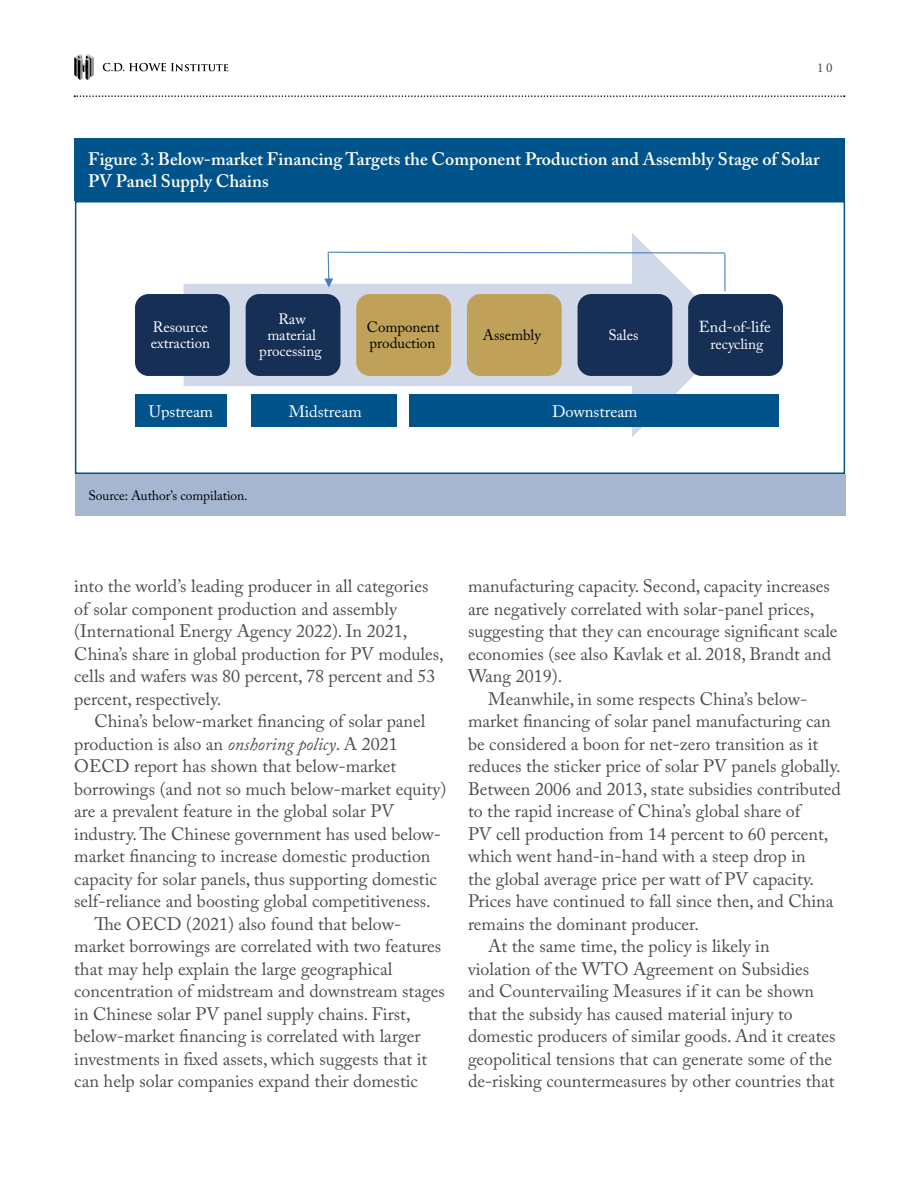
<style>
.page{position:relative;width:918px;height:1188px;background:#fff}
.page>*{position:absolute;margin:0;border:0;box-sizing:border-box;transform-origin:0 0}
.t1{font:18px/22.5px "Adobe Caslon Pro";color:#4d4d4f}
.t2{font:600 18px/22.5px "Adobe Caslon Pro";color:#fff}
.t3{font:16.5px "Adobe Caslon Pro";letter-spacing:-.005em;color:#fff}
.t4{font:15.9px "Adobe Caslon Pro";letter-spacing:-.005em;color:#fff}
.t5{font:15px/16.4px "Adobe Caslon Pro";color:#fff}
.t6{font:15px/16.2px "Adobe Caslon Pro";color:#000}
.t7{font:13.5px "Adobe Caslon Pro";letter-spacing:-.005em;color:#000}
.t8{font:13.5px "Minion Pro";color:#4d4d4f}
.s1{font-size:15px}
.s2{font-style:italic}
</style>
<div class="page">
<svg style="left:74px;top:95px;width:771px;height:2px"></svg>
<svg style="left:74px;top:54px;width:20px;height:26px"></svg>
<svg style="left:103px;top:63px;width:125px;height:8px"></svg>
<div style="left:75px;top:201px;width:770px;height:273px;background:#fff;border:2px solid #00548b"></div>
<div style="left:75px;top:138px;width:770px;height:63px;background:#00548b"></div>
<div style="left:75px;top:474px;width:770px;height:42px;background:#a6b5d0"></div>
<svg style="left:184px;top:233px;width:550px;height:204px"></svg>
<div style="left:135px;top:294px;width:95px;height:82px;background:#152f55;border-radius:14px"></div>
<div style="left:246px;top:294px;width:94px;height:82px;background:#152f55;border-radius:14px"></div>
<div style="left:356px;top:294px;width:95px;height:82px;background:#c0a15a;border-radius:14px"></div>
<div style="left:467px;top:294px;width:95px;height:82px;background:#c0a15a;border-radius:14px"></div>
<div style="left:578px;top:294px;width:94px;height:82px;background:#152f55;border-radius:14px"></div>
<div style="left:688px;top:294px;width:95px;height:82px;background:#152f55;border-radius:14px"></div>
<div style="left:135px;top:394px;width:92px;height:32px;background:#00548b"></div>
<div style="left:252px;top:394px;width:145px;height:32px;background:#00548b"></div>
<div style="left:409px;top:394px;width:370px;height:32px;background:#00548b"></div>
<svg style="left:324px;top:251px;width:402px;height:41px"></svg>
<p class="t8" style="left:817px;top:59px;width:17px">10</p>
<p class="t2" style="left:88px;top:147px;width:733px">Figure 3: Below-market Financing Targets the Component Production and Assembly Stage of Solar<br>PV Panel Supply Chains</p>
<p class="t5" style="left:151px;top:318px;width:61px">Resource extraction</p>
<p class="t5" style="left:259px;top:310px;width:64px;text-align:center">Raw material processing</p>
<p class="t6" style="left:367px;top:318px;width:74px">Component production</p>
<p class="t6" style="left:483px;top:327px;width:59px">Assembly</p>
<p class="t5" style="left:608px;top:327px;width:32px">Sales</p>
<p class="t3" style="left:149px;top:401px;width:66px">Upstream</p>
<p class="t3" style="left:289px;top:401px;width:75px">Midstream</p>
<p class="t3" style="left:552px;top:401px;width:87px">Downstream</p>
<p class="t7" style="left:88px;top:487px;width:161px">Source: Author’s compilation.</p>
<p class="t4" style="left:699px;top:317px;width:73px">End-<span class="s1">of-</span>life</p>
<p class="t5" style="left:710px;top:336px;width:54px">recycling</p>
<p class="t1" style="left:74px;top:575px;width:371px">into the world’s leading producer in all categories of solar component production and assembly (International Energy Agency 2022). In 2021, China’s share in global production for PV modules, cells and wafers was 80 percent, 78 percent and 53 percent, respectively.</p>
<p class="t1" style="left:94px;top:710px;width:333px">China’s below-market financing of solar panel</p>
<p class="t1" style="left:74px;top:732px;width:325px">production is also an <span class="s2">onshoring policy</span>. A 2021</p>
<p class="t1" style="left:74px;top:755px;width:324px">OECD report has shown that below-market</p>
<p class="t1" style="left:74px;top:777px;width:374px">borrowings (and not so much below-market equity)</p>
<p class="t1" style="left:74px;top:800px;width:321px">are a prevalent feature in the global solar PV</p>
<p class="t1" style="left:74px;top:822px;width:368px">industry. The Chinese government has used below-</p>
<p class="t1" style="left:74px;top:845px;width:358px">market financing to increase domestic production</p>
<p class="t1" style="left:74px;top:867px;width:364px">capacity for solar panels, thus supporting domestic</p>
<p class="t1" style="left:74px;top:890px;width:358px">self-reliance and boosting global competitiveness.</p>
<p class="t1" style="left:94px;top:912px;width:308px">The OECD (2021) also found that below-</p>
<p class="t1" style="left:74px;top:935px;width:368px">market borrowings are correlated with two features</p>
<p class="t1" style="left:74px;top:957px;width:320px">that may help explain the large geographical</p>
<p class="t1" style="left:74px;top:980px;width:372px">concentration of midstream and downstream stages</p>
<p class="t1" style="left:74px;top:1002px;width:338px">in Chinese solar PV panel supply chains. First,</p>
<p class="t1" style="left:74px;top:1025px;width:348px">below-market financing is correlated with larger</p>
<p class="t1" style="left:74px;top:1047px;width:354px">investments in fixed assets, which suggests that it</p>
<p class="t1" style="left:74px;top:1070px;width:345px">can help solar companies expand their domestic</p>
<p class="t1" style="left:468px;top:575px;width:364px">manufacturing capacity. Second, capacity increases</p>
<p class="t1" style="left:468px;top:597px;width:348px">are negatively correlated with solar-panel prices,</p>
<p class="t1" style="left:468px;top:620px;width:371px">suggesting that they can encourage significant scale</p>
<p class="t1" style="left:468px;top:642px;width:365px">economies (see also Kavlak et al. 2018, Brandt and</p>
<p class="t1" style="left:468px;top:665px;width:96px">Wang 2019).</p>
<p class="t1" style="left:488px;top:687px;width:321px">Meanwhile, in some respects China’s below-</p>
<p class="t1" style="left:468px;top:710px;width:364px">market financing of solar panel manufacturing can</p>
<p class="t1" style="left:468px;top:732px;width:352px">be considered a boon for net-zero transition as it</p>
<p class="t1" style="left:468px;top:755px;width:374px">reduces the sticker price of solar PV panels globally.</p>
<p class="t1" style="left:468px;top:777px;width:374px">Between 2006 and 2013, state subsidies contributed</p>
<p class="t1" style="left:468px;top:800px;width:334px">to the rapid increase of China’s global share of</p>
<p class="t1" style="left:468px;top:822px;width:362px">PV cell production from 14 percent to 60 percent,</p>
<p class="t1" style="left:468px;top:845px;width:339px">which went hand-in-hand with a steep drop in</p>
<p class="t1" style="left:468px;top:867px;width:348px">the global average price per watt of PV capacity.</p>
<p class="t1" style="left:468px;top:890px;width:367px">Prices have continued to fall since then, and China</p>
<p class="t1" style="left:468px;top:912px;width:232px">remains the dominant producer.</p>
<p class="t1" style="left:488px;top:935px;width:283px">At the same time, the policy is likely in</p>
<p class="t1" style="left:468px;top:957px;width:343px">violation of the WTO Agreement on Subsidies</p>
<p class="t1" style="left:468px;top:980px;width:347px">and Countervailing Measures if it can be shown</p>
<p class="t1" style="left:468px;top:1002px;width:326px">that the subsidy has caused material injury to</p>
<p class="t1" style="left:468px;top:1025px;width:369px">domestic producers of similar goods. And it creates</p>
<p class="t1" style="left:468px;top:1047px;width:366px">geopolitical tensions that can generate some of the</p>
<p class="t1" style="left:468px;top:1070px;width:368px">de-risking countermeasures by other countries that</p>
</div>
